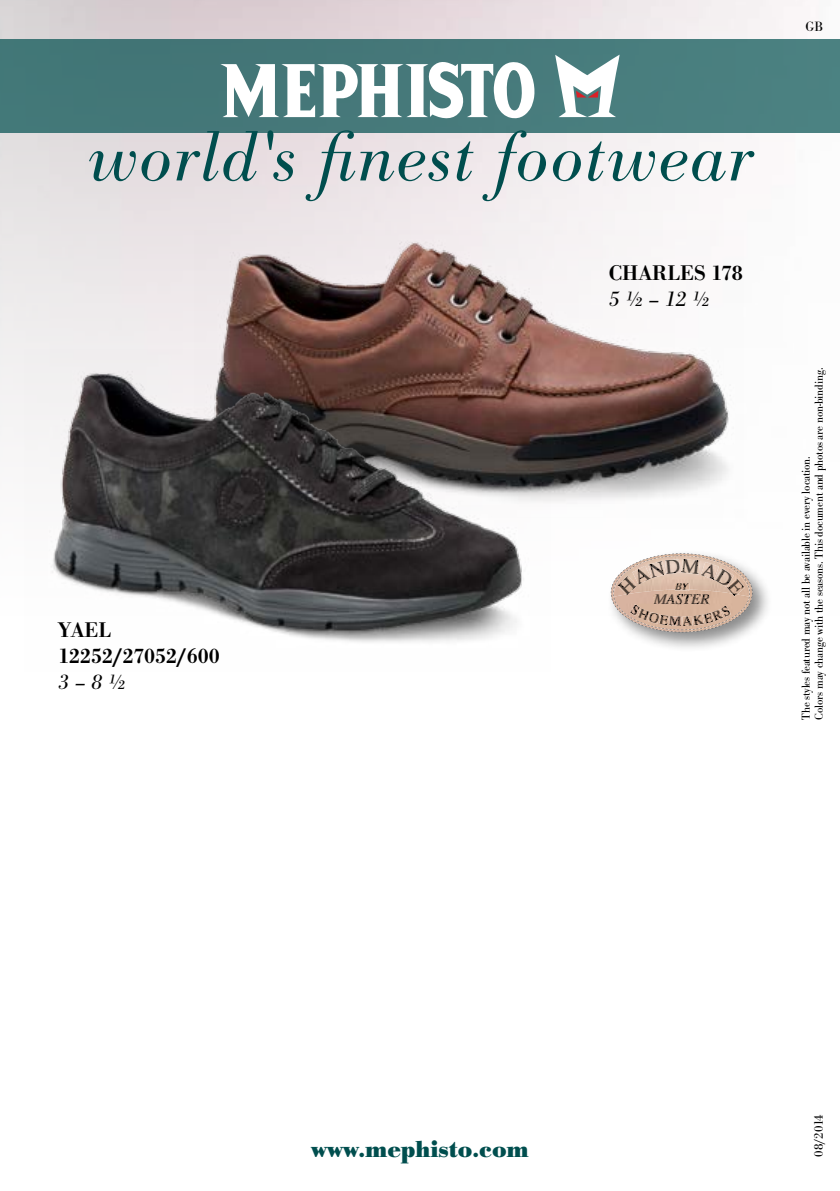
<style>
.page{position:relative;width:840px;height:1191px;background:#fff}
.page>*{position:absolute;margin:0;border:0;box-sizing:border-box;transform-origin:0 0}
.t1{font:italic 300 74px "Bodoni Antiqua T";letter-spacing:.02em;color:#004e4e}
.t2{font:700 24px "Bodoni Antiqua T";color:#004e4e}
.t3{font:600 22px/26px "Bodoni Antiqua T";color:#000}
.t4{font:italic 22px "Bodoni Antiqua T";color:#000}
.t5{font:italic 15px "Times";color:#000}
.t6{font:14px "Bodoni Antiqua T";color:#000}
.t7{font:13px "Bodoni Antiqua T";letter-spacing:-.03em;color:#000}
.t8{font:12px/13px "Bodoni Antiqua T";letter-spacing:-.01em;color:#000;scale:.95 1}
.t9{font:italic 11.2px "Times";color:#000}
.s1{font-weight:400}
</style>
<div class="page">
<img style="left:0;top:0;width:839px;height:447px">
<div style="left:0;top:40px;width:839px;height:93px;background:#46797a"></div>
<svg style="left:220px;top:62px;width:315px;height:57px"></svg>
<svg style="left:555px;top:55px;width:64px;height:62px"></svg>
<img style="left:195px;top:231px;width:548px;height:271px">
<img style="left:25px;top:349px;width:525px;height:293px">
<div style="left:606px;top:549px;width:167px;height:103px;background:#000;opacity:.45"></div>
<svg style="left:610px;top:553px;width:142px;height:79px"></svg>
<h1 class="t1" style="left:87px;top:113px;width:668px">world<span class="s1">'</span>s finest footwear</h1>
<h3 class="t3" style="left:608px;top:260px;width:135px">CHARLES 178</h3>
<h3 class="t4" style="left:608px;top:286px;width:102px">5 ½ – 12 ½</h3>
<h3 class="t3" style="left:58px;top:617px;width:163px">YAEL<br>12252/27052/600</h3>
<h3 class="t4" style="left:58px;top:669px;width:69px">3 – 8 ½</h3>
<p class="t9" style="left:674px;top:576px;width:16px">BY</p>
<p class="t5" style="left:653px;top:585px;width:57px">MASTER</p>
<p class="t6" style="left:805px;top:19px;width:19px">GB</p>
<p class="t8" style="left:799px;top:719px;width:372px;rotate:-90deg">The styles featured may not all be available in every location.<br>Colors may change with the seasons. This document and photos are non-binding.</p>
<h2 class="t2" style="left:311px;top:1134px;width:219px">www.mephisto.com</h2>
<p class="t7" style="left:810px;top:1157px;width:44px;rotate:-90deg">08/2014</p>
</div>
